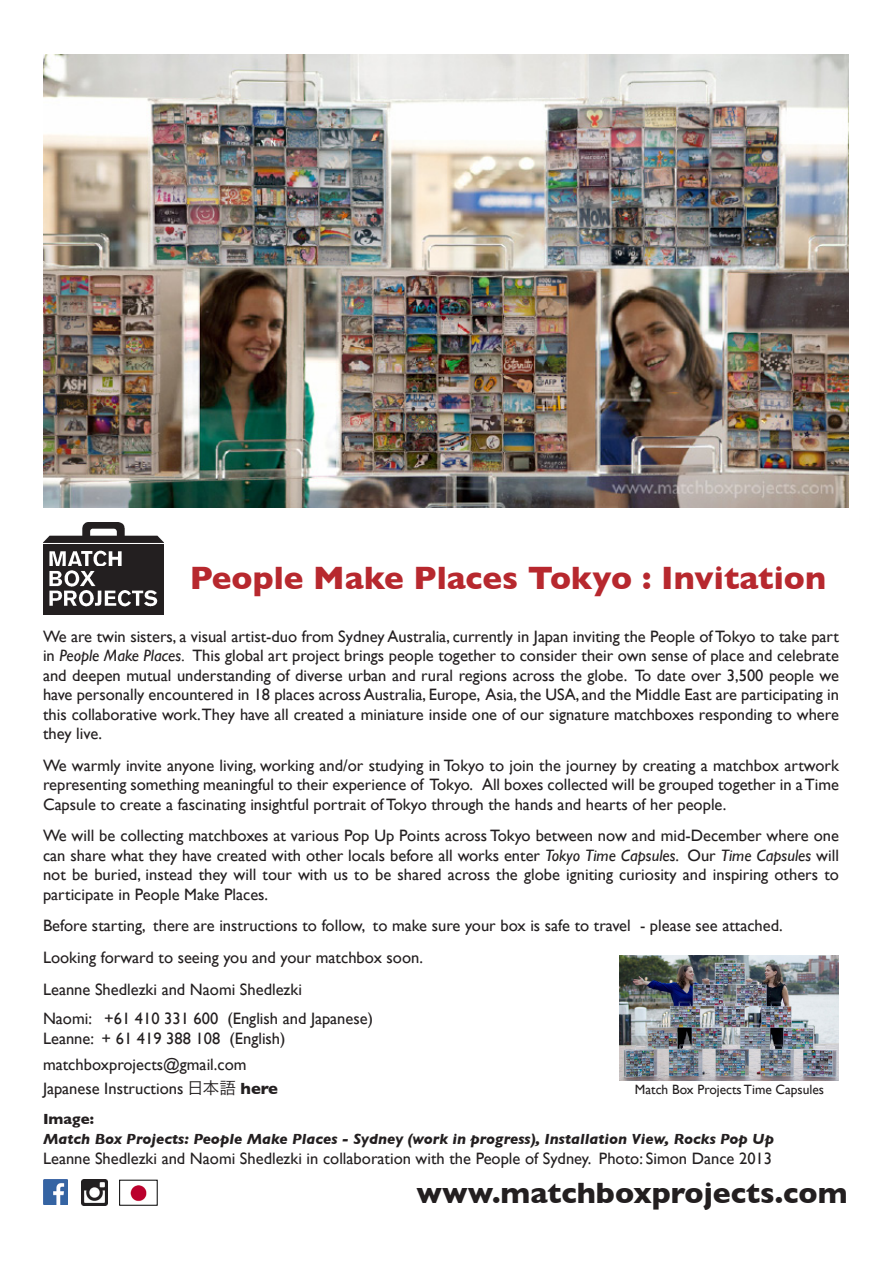
<style>
.page{position:relative;width:893px;height:1263px;background:#fff}
.page>*{position:absolute;margin:0;border:0;box-sizing:border-box;transform-origin:0 0}
.t1{font:700 33px "Gill Sans";color:#b7282e}
.t2{font:700 30px "Gill Sans";color:#231f20}
.t3{font:16.5px/19.5px "Gill Sans";color:#231f20;text-align:justify}
.t4{font:italic 700 15px "Gill Sans";color:#231f20}
.t5{font:700 15px "Gill Sans";color:#231f20}
.t6{font:13.5px "Gill Sans";color:#231f20}
.s1{font-style:italic}
.s2{font-family:"Hira Kaku Pro W3"}
.s3{font-weight:700}
</style>
<div class="page">
<img style="left:43px;top:522px;width:120px;height:93px">
<img style="left:43px;top:54px;width:805px;height:454px">
<img style="left:620px;top:956px;width:219px;height:124px">
<img style="left:43px;top:1179px;width:25px;height:25px">
<img style="left:81px;top:1180px;width:26px;height:25px">
<img style="left:130px;top:1185px;width:17px;height:17px">
<p class="t1" style="left:190px;top:551px;width:638px">People Make Places Tokyo : Invitation</p>
<p class="t3" style="left:43px;top:626px;width:797px">We are twin sisters, a visual artist-duo from Sydney Australia, currently in Japan inviting the People of Tokyo to take part in <span class="s1">People Make Places.</span> This global art project brings people together to consider their own sense of place and celebrate and deepen mutual understanding of diverse urban and rural regions across the globe. To date over 3,500 people we have personally encountered in 18 places across Australia, Europe, Asia, the USA, and the Middle East are participating in this collaborative work. They have all created a miniature inside one of our signature matchboxes responding to where they live.</p>
<p class="t3" style="left:43px;top:755px;width:797px">We warmly invite anyone living, working and/or studying in Tokyo to join the journey by creating a matchbox artwork representing something meaningful to their experience of Tokyo. All boxes collected will be grouped together in a Time Capsule to create a fascinating insightful portrait of Tokyo through the hands and hearts of her people.</p>
<p class="t3" style="left:43px;top:826px;width:797px">We will be collecting matchboxes at various Pop Up Points across Tokyo between now and mid-December where one can share what they have created with other locals before all works enter <span class="s1">Tokyo Time Capsules</span>. Our <span class="s1">Time Capsules</span> will not be buried, instead they will tour with us to be shared across the globe igniting curiosity and inspiring others to participate in People Make Places.</p>
<p class="t3" style="left:43px;top:916px;width:741px">Before starting, there are instructions to follow, to make sure your box is safe to travel - please see attached.</p>
<p class="t3" style="left:43px;top:948px;width:381px">Looking forward to seeing you and your matchbox soon.</p>
<p class="t3" style="left:43px;top:979px;width:260px">Leanne Shedlezki and Naomi Shedlezki</p>
<p class="t3" style="left:43px;top:1008px;width:332px">Naomi: +61 410 331 600 (English and Japanese)</p>
<p class="t3" style="left:43px;top:1028px;width:244px">Leanne: + 61 419 388 108 (English)</p>
<p class="t3" style="left:43px;top:1054px;width:205px">matchboxprojects@gmail.com</p>
<p class="t3" style="left:43px;top:1078px;width:237px">Japanese Instructions <span class="s2">日本語</span> <span class="s3">here</span></p>
<p class="t5" style="left:43px;top:1107px;width:52px">Image:</p>
<p class="t4" style="left:43px;top:1130px;width:732px">Match Box Projects: People Make Places - Sydney (work in progress), Installation View, Rocks Pop Up</p>
<p class="t3" style="left:43px;top:1148px;width:731px">Leanne Shedlezki and Naomi Shedlezki in collaboration with the People of Sydney. Photo: Simon Dance 2013</p>
<p class="t6" style="left:635px;top:1081px;width:191px">Match Box Projects Time Capsules</p>
<p class="t2" style="left:417px;top:1169px;width:432px">www.matchboxprojects.com</p>
</div>
